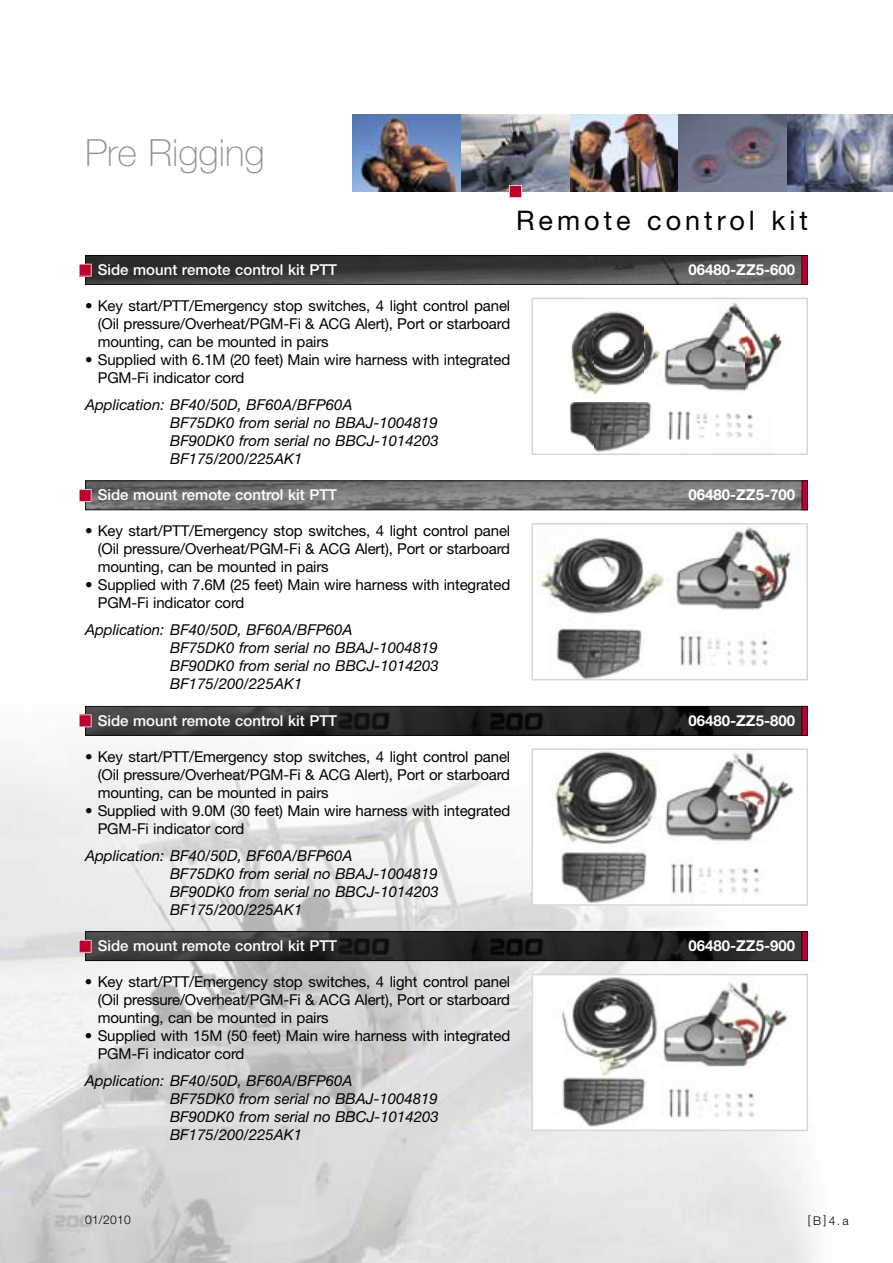
<style>
.page{position:relative;width:893px;height:1263px;background:#fff}
.page>*{position:absolute;margin:0;border:0;box-sizing:border-box;transform-origin:0 0}
.t1{font:100 37.5px "Helvetica Neue LT Std";color:#939393}
.t2{font:27px "Helvetica Neue LT Std";letter-spacing:.15em;color:#000}
.t3{font:15px/18px "Helvetica Neue LT Std";letter-spacing:-.01em;color:#000;text-align:justify}
.t4{font:italic 15px/18px "Helvetica Neue LT Std";color:#000}
.t5{font:500 15px "Helvetica Neue LT Std";color:#fff}
.t6{font:700 15px "Helvetica Neue LT Std";color:#fff}
.t7{font:300 12px "Helvetica Neue LT Std";letter-spacing:.025em;color:#000}
</style>
<div class="page">
<img style="left:0;top:680px;width:814px;height:583px">
<svg style="left:531px;top:298px;width:277px;height:157px"></svg>
<svg style="left:531px;top:748px;width:277px;height:158px"></svg>
<svg style="left:531px;top:974px;width:277px;height:157px"></svg>
<svg style="left:79px;top:255px;width:729px;height:30px;background:#423f40"></svg>
<svg style="left:79px;top:480px;width:729px;height:30px;background:#737171"></svg>
<svg style="left:79px;top:706px;width:729px;height:30px;background:#2c2a2a"></svg>
<svg style="left:79px;top:931px;width:729px;height:30px;background:#2c2a2b"></svg>
<svg style="left:531px;top:523px;width:277px;height:157px"></svg>
<img style="left:353px;top:115px;width:108px;height:76px">
<img style="left:570px;top:115px;width:108px;height:76px">
<svg style="left:787px;top:115px;width:106px;height:76px;background:#7c8295"></svg>
<svg style="left:678px;top:115px;width:109px;height:76px;background:#6e7085"></svg>
<svg style="left:461px;top:115px;width:109px;height:76px;background:#83878e"></svg>
<svg style="left:509px;top:185px;width:13px;height:13px"></svg>
<h1 class="t1" style="left:85px;top:132px;width:181px">Pre Rigging</h1>
<h2 class="t2" style="left:516px;top:204px;width:293px">Remote control kit</h2>
<p class="t5" style="left:98px;top:261px;width:241px">Side mount remote control kit PTT</p>
<p class="t6" style="left:688px;top:260px;width:108px">06480-ZZ5-600</p>
<p class="t3" style="left:98px;top:296px;width:414px;text-indent:-13px">• Key start/PTT/Emergency stop switches, 4 light control panel (Oil pressure/Overheat/PGM-Fi &amp; ACG Alert), Port or starboard mounting, can be mounted in pairs</p>
<p class="t3" style="left:98px;top:350px;width:414px;text-indent:-13px">• Supplied with 6.1M (20 feet) Main wire harness with integrated<br>PGM-Fi indicator cord</p>
<p class="t4" style="left:170px;top:395px;width:270px;text-indent:-85px">Application: BF40/50D, BF60A/BFP60A<br>BF75DK0 from serial no BBAJ-1004819<br>BF90DK0 from serial no BBCJ-1014203<br>BF175/200/225AK1</p>
<p class="t5" style="left:98px;top:486px;width:241px">Side mount remote control kit PTT</p>
<p class="t6" style="left:688px;top:486px;width:108px">06480-ZZ5-700</p>
<p class="t3" style="left:98px;top:522px;width:414px;text-indent:-13px">• Key start/PTT/Emergency stop switches, 4 light control panel (Oil pressure/Overheat/PGM-Fi &amp; ACG Alert), Port or starboard mounting, can be mounted in pairs</p>
<p class="t3" style="left:98px;top:576px;width:414px;text-indent:-13px">• Supplied with 7.6M (25 feet) Main wire harness with integrated<br>PGM-Fi indicator cord</p>
<p class="t4" style="left:170px;top:621px;width:270px;text-indent:-85px">Application: BF40/50D, BF60A/BFP60A<br>BF75DK0 from serial no BBAJ-1004819<br>BF90DK0 from serial no BBCJ-1014203<br>BF175/200/225AK1</p>
<p class="t5" style="left:98px;top:711px;width:241px">Side mount remote control kit PTT</p>
<p class="t6" style="left:688px;top:711px;width:108px">06480-ZZ5-800</p>
<p class="t3" style="left:98px;top:747px;width:414px;text-indent:-13px">• Key start/PTT/Emergency stop switches, 4 light control panel (Oil pressure/Overheat/PGM-Fi &amp; ACG Alert), Port or starboard mounting, can be mounted in pairs</p>
<p class="t3" style="left:98px;top:801px;width:414px;text-indent:-13px">• Supplied with 9.0M (30 feet) Main wire harness with integrated<br>PGM-Fi indicator cord</p>
<p class="t4" style="left:170px;top:846px;width:270px;text-indent:-85px">Application: BF40/50D, BF60A/BFP60A<br>BF75DK0 from serial no BBAJ-1004819<br>BF90DK0 from serial no BBCJ-1014203<br>BF175/200/225AK1</p>
<p class="t5" style="left:98px;top:937px;width:241px">Side mount remote control kit PTT</p>
<p class="t6" style="left:688px;top:936px;width:108px">06480-ZZ5-900</p>
<p class="t3" style="left:98px;top:973px;width:414px;text-indent:-13px">• Key start/PTT/Emergency stop switches, 4 light control panel (Oil pressure/Overheat/PGM-Fi &amp; ACG Alert), Port or starboard mounting, can be mounted in pairs</p>
<p class="t3" style="left:98px;top:1027px;width:414px;text-indent:-13px">• Supplied with 15M (50 feet) Main wire harness with integrated<br>PGM-Fi indicator cord</p>
<p class="t4" style="left:170px;top:1071px;width:270px;text-indent:-85px">Application: BF40/50D, BF60A/BFP60A<br>BF75DK0 from serial no BBAJ-1004819<br>BF90DK0 from serial no BBCJ-1014203<br>BF175/200/225AK1</p>
<p class="t7" style="left:85px;top:1212px;width:47px">01/2010</p>
<p class="t7" style="left:808px;top:1213px;width:42px">[B]4.a</p>
</div>
